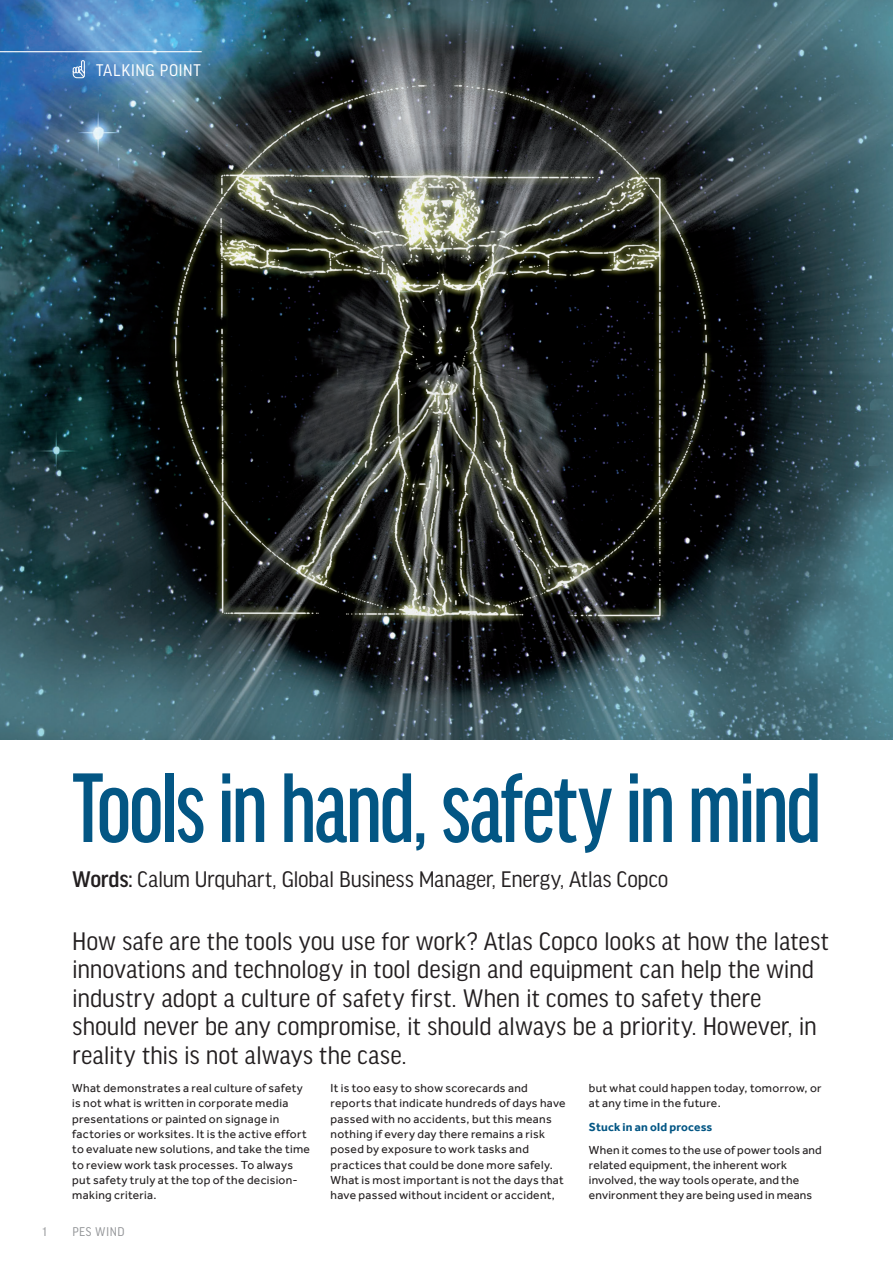
<style>
.page{position:relative;width:893px;height:1263px;background:#fff}
.page>*{position:absolute;margin:0;border:0;box-sizing:border-box;transform-origin:0 0}
.Heading_40pt_2015{font:500 extra-condensed 105px "Good Headline Pro";letter-spacing:-.025em;color:#035684}
.Body_Copy_2015{font:27px/28.5px "Good Headline Pro Narr";letter-spacing:-.005em;color:#231f20}
.Body_Copy_2015-2{font:24px "Good Headline Pro Narr";letter-spacing:-.015em;color:#231f20}
.Page_head_2015{font:18px "Good Headline Pro Narr";letter-spacing:.03em;color:#fff}
.t1{font:13.5px "Good Headline Pro Narr";letter-spacing:.035em;color:#939598}
.Body_Copy_2015-3{font:12px/15.3px "Effra";letter-spacing:.025em;color:#231f20}
.Body_Copy_2015-4{font:700 12px "Effra";letter-spacing:.015em;color:#035684}
.s1{font-weight:500}
</style>
<div class="page">
<img style="left:0;top:0;width:893px;height:740px">
<hr style="left:0;top:51px;width:202px;height:1px;background:#fff">
<svg style="left:72px;top:60px;width:13px;height:18px"></svg>
<p class="Page_head_2015" style="left:96px;top:61px;width:106px">TALKING POINT</p>
<p class="Heading_40pt_2015" style="left:72px;top:756px;width:751px">Tools in hand, safety in mind</p>
<p class="Body_Copy_2015-2" style="left:72px;top:868px;width:598px"><span class="s1">Words:</span> Calum Urquhart, Global Business Manager, Energy, Atlas Copco</p>
<p class="Body_Copy_2015" style="left:72px;top:927px;width:758px">How safe are the tools you use for work? Atlas Copco looks at how the latest innovations and technology in tool design and equipment can help the wind industry adopt a culture of safety first. When it comes to safety there should never be any compromise, it should always be a priority. However, in reality this is not always the case.</p>
<p class="Body_Copy_2015-3" style="left:72px;top:1080px;width:239px">What demonstrates a real culture of safety is not what is written in corporate media presentations or painted on signage in factories or worksites. It is the active effort to evaluate new solutions, and take the time to review work task processes. To always put safety truly at the top of the decision&shy;making criteria.</p>
<p class="Body_Copy_2015-3" style="left:331px;top:1080px;width:237px">It is too easy to show scorecards and reports that indicate hundreds of days have passed with no accidents, but this means nothing if every day there remains a risk posed by exposure to work tasks and practices that could be done more safely.<br>What is most important is not the days that have passed without incident or accident,</p>
<p class="Body_Copy_2015-3" style="left:589px;top:1080px;width:234px">but what could happen today, tomorrow, or at any time in the future.</p>
<p class="Body_Copy_2015-4" style="left:589px;top:1119px;width:125px">Stuck in an old process</p>
<p class="Body_Copy_2015-3" style="left:589px;top:1142px;width:234px">When it comes to the use of power tools and related equipment, the inherent work involved, the way tools operate, and the environment they are being used in means</p>
<p class="t1" style="left:43px;top:1225px;width:6px">1</p>
<p class="t1" style="left:72px;top:1225px;width:54px">PES WIND</p>
</div>
